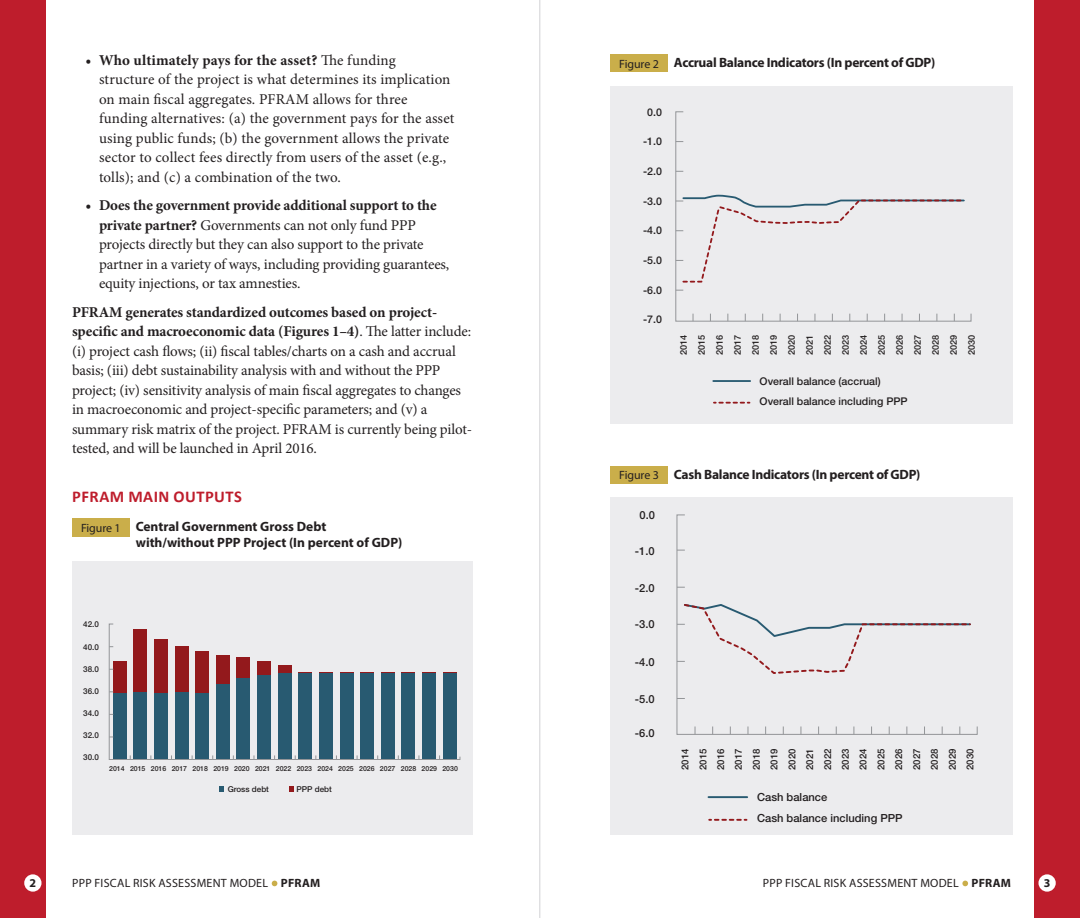
<style>
.page{position:relative;width:1080px;height:918px;background:#fff}
.page>*{position:absolute;margin:0;border:0;box-sizing:border-box;transform-origin:0 0}
.t1{font:700 16.5px "Myriad Pro";color:#231f20}
.box_head{font:700 16.5px "Calibri";letter-spacing:.03em;color:#be1d2c}
._1st_para{font:15px/19.5px "Minion Pro";letter-spacing:-.005em;color:#231f20}
.C1{font:700 13.5px "Myriad Pro";letter-spacing:-.02em;color:#231f20}
._1st_para-2{font:700 13.5px/15.8px "Myriad Pro";color:#231f20}
.t2{font:12px "Myriad Pro";letter-spacing:.02em;color:#231f20}
.t3{font:700 12px "Myriad Pro";color:#231f20}
.t4{font:500 11.1px/21.5px "Helvetica Neue LT Std";color:#231f20}
.t5{font:500 10.65px/20.5px "Helvetica Neue LT Std";color:#231f20}
.t6{font:500 9.6px/17.9px "Helvetica Neue LT Std";color:#231f20;text-align:justify}
.t7{font:500 9.15px/18px "Helvetica Neue LT Std";color:#231f20;text-align:justify}
.t8{font:500 8.1px "Helvetica Neue LT Std";color:#231f20}
.t9{font:500 6.9px "Helvetica Neue LT Std";color:#231f20}
.s1{font-weight:700}
</style>
<div class="page">
<div style="left:0;top:0;width:46px;height:918px;background:#be1d2c"></div>
<div style="left:24px;top:874px;width:18px;height:18px;background:#fff;border-radius:50%"></div>
<svg style="left:272px;top:881px;width:5px;height:5px"></svg>
<div style="left:1034px;top:0;width:46px;height:918px;background:#be1d2c"></div>
<div style="left:1038px;top:874px;width:18px;height:18px;background:#fff;border-radius:50%"></div>
<svg style="left:962px;top:881px;width:6px;height:5px"></svg>
<div style="left:72px;top:518px;width:58px;height:18px;background:#caae4a"></div>
<div style="left:72px;top:562px;width:400px;height:272px;background:#ececee"></div>
<svg style="left:108px;top:623px;width:353px;height:137px"></svg>
<svg style="left:219px;top:787px;width:5px;height:5px"></svg>
<svg style="left:289px;top:787px;width:5px;height:5px"></svg>
<div style="left:610px;top:54px;width:58px;height:18px;background:#caae4a"></div>
<div style="left:610px;top:466px;width:58px;height:18px;background:#caae4a"></div>
<div style="left:610px;top:86px;width:403px;height:337px;background:#ececee"></div>
<svg style="left:675px;top:111px;width:297px;height:211px"></svg>
<svg style="left:676px;top:194px;width:290px;height:89px"></svg>
<hr style="left:713px;top:380px;width:37px;height:2px;background:#285a71">
<svg style="left:714px;top:402px;width:36px;height:2px"></svg>
<div style="left:610px;top:497px;width:403px;height:338px;background:#ececee"></div>
<hr style="left:708px;top:796px;width:39px;height:2px;background:#285a71">
<svg style="left:709px;top:819px;width:38px;height:2px"></svg>
<svg style="left:676px;top:514px;width:302px;height:221px"></svg>
<svg style="left:677px;top:603px;width:295px;height:72px"></svg>
<hr style="left:540px;top:0;width:1px;height:918px;background:#d1d2d4">
<p class="_1st_para" style="left:99px;top:50px;width:357px;text-indent:-14px"><span class="s1">• Who ultimately pays for the asset?</span> The funding structure of the project is what determines its implication on main fiscal aggregates. PFRAM allows for three funding alternatives: (a) the government pays for the asset using public funds; (b) the government allows the private sector to collect fees directly from users of the asset (e.g., tolls); and (c) a combination of the two.</p>
<p class="_1st_para" style="left:99px;top:196px;width:352px;text-indent:-14px"><span class="s1">• Does the government provide additional support to the private partner?</span> Governments can not only fund PPP projects directly but they can also support to the private partner in a variety of ways, including providing guarantees, equity injections, or tax amnesties.</p>
<p class="_1st_para" style="left:72px;top:302px;width:402px"><span class="s1">PFRAM generates standardized outcomes based on project&shy;specific and macroeconomic data (Figures 1–4)</span>. The latter include: (i) project cash flows; (ii) fiscal tables/charts on a cash and accrual basis; (iii) debt sustainability analysis with and without the PPP project; (iv) sensitivity analysis of main fiscal aggregates to changes in macroeconomic and project-specific parameters; and (v) a summary risk matrix of the project. PFRAM is currently being pilot&shy;tested, and will be launched in April 2016.</p>
<p class="box_head" style="left:72px;top:486px;width:171px">PFRAM MAIN OUTPUTS</p>
<p class="t2" style="left:81px;top:521px;width:41px">Figure 1</p>
<p class="_1st_para-2" style="left:136px;top:519px;width:268px">Central Government Gross Debt with/without PPP Project (In percent of GDP)</p>
<p class="t8" style="left:83px;top:620px;width:17px">42.0</p>
<p class="t8" style="left:83px;top:642px;width:17px">40.0</p>
<p class="t8" style="left:83px;top:664px;width:17px">38.0</p>
<p class="t8" style="left:83px;top:686px;width:17px">36.0</p>
<p class="t8" style="left:83px;top:708px;width:17px">34.0</p>
<p class="t8" style="left:83px;top:730px;width:17px">32.0</p>
<p class="t8" style="left:83px;top:752px;width:17px">30.0</p>
<p class="t9" style="left:109px;top:764px;width:350px">2014 2015 2016 2017 2018 2019 2020 2021 2022 2023 2024 2025 2026 2027 2028 2029 2030</p>
<p class="t8" style="left:228px;top:785px;width:43px">Gross debt</p>
<p class="t8" style="left:296px;top:785px;width:37px">PPP debt</p>
<p class="t2" style="left:619px;top:56px;width:41px">Figure 2</p>
<p class="C1" style="left:674px;top:54px;width:263px">Accrual Balance Indicators (In percent of GDP)</p>
<p class="t1" style="left:645px;top:53px;width:335px">Accrual Balance Indicators (In percent of GDP)</p>
<p class="t5" style="left:647px;top:102px;width:16px">0.0</p>
<p class="t5" style="left:643px;top:131px;width:20px">-1.0</p>
<p class="t5" style="left:643px;top:161px;width:20px">-2.0</p>
<p class="t5" style="left:643px;top:191px;width:20px">-3.0</p>
<p class="t5" style="left:643px;top:220px;width:20px">-4.0</p>
<p class="t5" style="left:643px;top:250px;width:20px">-5.0</p>
<p class="t5" style="left:643px;top:280px;width:20px">-6.0</p>
<p class="t5" style="left:643px;top:309px;width:20px">-7.0</p>
<p class="t7" style="left:674px;top:355px;width:22px;rotate:-90deg">2014<br>2015<br>2016<br>2017<br>2018<br>2019<br>2020<br>2021<br>2022<br>2023<br>2024<br>2025<br>2026<br>2027<br>2028<br>2029<br>2030</p>
<p class="t5" style="left:760px;top:371px;width:150px">Overall balance (accrual)<br>Overall balance including PPP</p>
<p class="t2" style="left:619px;top:468px;width:41px">Figure 3</p>
<p class="C1" style="left:674px;top:465px;width:248px">Cash Balance Indicators (In percent of GDP)</p>
<p class="t4" style="left:639px;top:504px;width:17px">0.0</p>
<p class="t4" style="left:635px;top:541px;width:21px">-1.0</p>
<p class="t4" style="left:635px;top:577px;width:21px">-2.0</p>
<p class="t4" style="left:635px;top:613px;width:21px">-3.0</p>
<p class="t4" style="left:635px;top:651px;width:21px">-4.0</p>
<p class="t4" style="left:635px;top:688px;width:21px">-5.0</p>
<p class="t4" style="left:635px;top:722px;width:21px">-6.0</p>
<p class="t6" style="left:676px;top:770px;width:23px;rotate:-90deg">2014<br>2015<br>2016<br>2017<br>2018<br>2019<br>2020<br>2021<br>2022<br>2023<br>2024<br>2025<br>2026<br>2027<br>2028<br>2029<br>2030</p>
<p class="t4" style="left:757px;top:786px;width:147px">Cash balance<br>Cash balance including PPP</p>
<p class="t3" style="left:30px;top:876px;width:8px">2</p>
<p class="t2" style="left:72px;top:876px;width:250px">PPP FISCAL RISK ASSESSMENT MODEL <span class="s1">PFRAM</span></p>
<p class="t2" style="left:763px;top:876px;width:250px">PPP FISCAL RISK ASSESSMENT MODEL <span class="s1">PFRAM</span></p>
<p class="t3" style="left:1044px;top:876px;width:8px">3</p>
</div>
